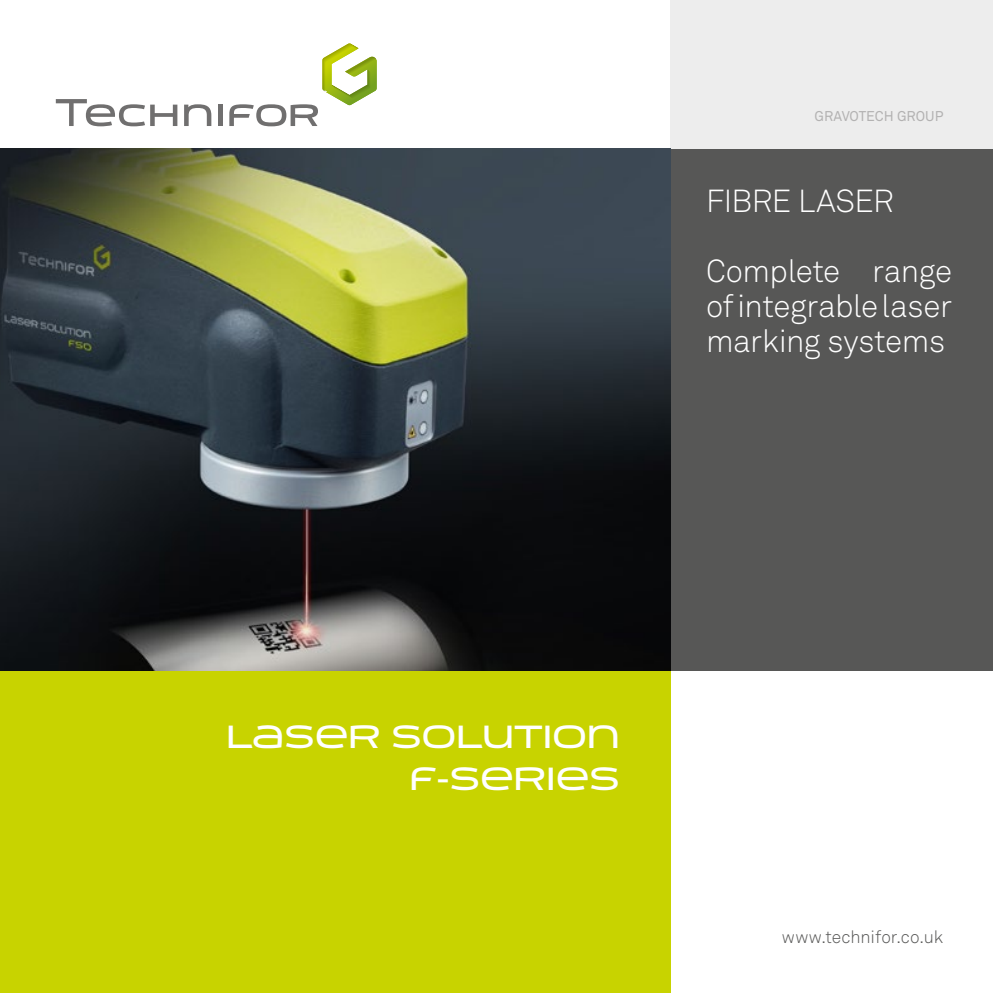
<style>
.page{position:relative;width:993px;height:993px;background:#fff}
.page>*{position:absolute;margin:0;border:0;box-sizing:border-box;transform-origin:0 0}
.t1{font:35px/42px "Gravotech";color:#fff;text-align:right}
.t2{font:300 31.5px/35px "Akkurat Std";letter-spacing:-.015em;color:#fff;text-align:justify}
.t3{font:300 17.5px "Akkurat Std";color:#575756}
.t4{font:14px "Akkurat Std";color:#b3b2b2}
</style>
<div class="page">
<div style="left:670px;top:0;width:322px;height:149px;background:#ededed"></div>
<div style="left:670px;top:149px;width:322px;height:521px;background:#575756"></div>
<div style="left:0;top:670px;width:670px;height:322px;background:#c8d300"></div>
<hr style="left:218px;top:105px;width:4px;height:21px;background:#706f6f">
<svg style="left:184px;top:104px;width:27px;height:22px"></svg>
<svg style="left:56px;top:99px;width:121px;height:27px"></svg>
<svg style="left:229px;top:43px;width:147px;height:83px"></svg>
<img style="left:0;top:149px;width:670px;height:521px">
<p class="t4" style="left:814px;top:108px;width:130px">GRAVOTECH GROUP</p>
<p class="t2" style="left:705px;top:183px;width:189px">FIBRE LASER</p>
<p class="t2" style="left:705px;top:253px;width:247px">Complete range of integrable laser marking systems</p>
<p class="t1" style="left:226px;top:715px;width:395px">LASER SOLUTION<br>F-SERIES</p>
<p class="t3" style="left:781px;top:925px;width:163px">www.technifor.co.uk</p>
</div>
